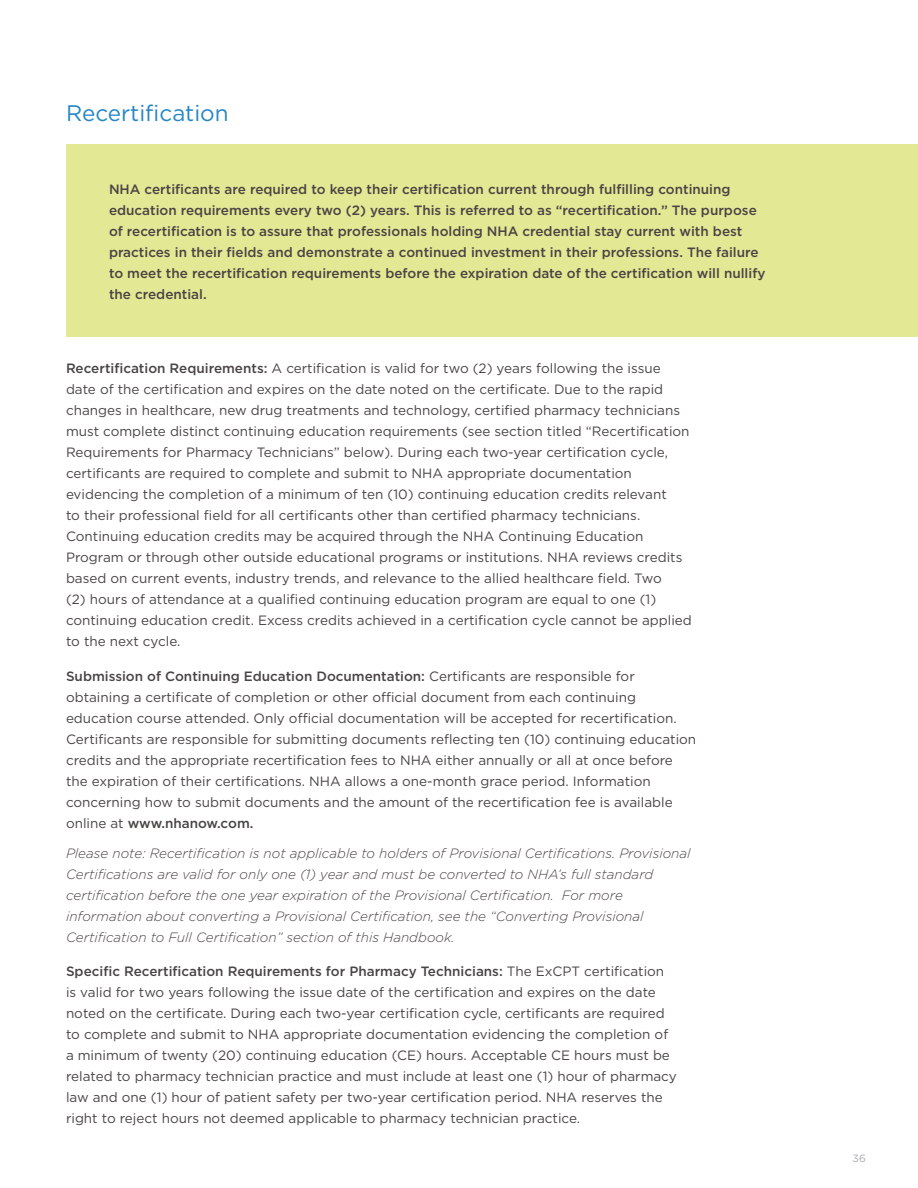
<style>
.page{position:relative;width:918px;height:1188px;background:#fff}
.page>*{position:absolute;margin:0;border:0;box-sizing:border-box;transform-origin:0 0}
.t1{font:22.5px "Gotham";color:#2586c5}
.t2{font:13.5px/21px "Gotham";color:#4a4444}
.t3{font:500 13.5px/21px "Gotham";color:#4a4444}
.t4{font:italic 300 13.5px/21px "Gotham";color:#4a4444}
.t5{font:10.5px "Gotham Rounded";color:#a8a9ad}
.s1{font-weight:500}
</style>
<div class="page">
<div style="left:66px;top:145px;width:852px;height:192px;background:#e2e894"></div>
<p class="t1" style="left:66px;top:99px;width:164px">Recertification</p>
<p class="t3" style="left:109px;top:178px;width:658px">NHA certificants are required to keep their certification current through fulfilling continuing education requirements every two (2) years. This is referred to as “recertification.” The purpose of recertification is to assure that professionals holding NHA credential stay current with best practices in their fields and demonstrate a continued investment in their professions. The failure to meet the recertification requirements before the expiration date of the certification will nullify the credential.</p>
<p class="t2" style="left:66px;top:358px;width:627px"><span class="s1">Recertification Requirements:</span> A certification is valid for two (2) years following the issue date of the certification and expires on the date noted on the certificate. Due to the rapid changes in healthcare, new drug treatments and technology, certified pharmacy technicians must complete distinct continuing education requirements (see section titled “Recertification Requirements for Pharmacy Technicians” below). During each two-year certification cycle, certificants are required to complete and submit to NHA appropriate documentation evidencing the completion of a minimum of ten (10) continuing education credits relevant<br>to their professional field for all certificants other than certified pharmacy technicians.<br>Continuing education credits may be acquired through the NHA Continuing Education Program or through other outside educational programs or institutions. NHA reviews credits based on current events, industry trends, and relevance to the allied healthcare field. Two<br>(2) hours of attendance at a qualified continuing education program are equal to one (1) continuing education credit. Excess credits achieved in a certification cycle cannot be applied to the next cycle.</p>
<p class="t2" style="left:66px;top:665px;width:632px"><span class="s1">Submission of Continuing Education Documentation:</span> Certificants are responsible for obtaining a certificate of completion or other official document from each continuing education course attended. Only official documentation will be accepted for recertification.<br>Certificants are responsible for submitting documents reflecting ten (10) continuing education credits and the appropriate recertification fees to NHA either annually or all at once before the expiration of their certifications. NHA allows a one-month grace period. Information concerning how to submit documents and the amount of the recertification fee is available online at <span class="s1">www.nhanow.com.</span></p>
<p class="t4" style="left:66px;top:842px;width:626px">Please note: Recertification is not applicable to holders of Provisional Certifications. Provisional Certifications are valid for only one (1) year and must be converted to NHA’s full standard certification before the one year expiration of the Provisional Certification. For more information about converting a Provisional Certification, see the “Converting Provisional Certification to Full Certification” section of this Handbook.</p>
<p class="t2" style="left:66px;top:961px;width:612px"><span class="s1">Specific Recertification Requirements for Pharmacy Technicians:</span> The ExCPT certification is valid for two years following the issue date of the certification and expires on the date noted on the certificate. During each two-year certification cycle, certificants are required to complete and submit to NHA appropriate documentation evidencing the completion of a minimum of twenty (20) continuing education (CE) hours. Acceptable CE hours must be related to pharmacy technician practice and must include at least one (1) hour of pharmacy law and one (1) hour of patient safety per two-year certification period. NHA reserves the right to reject hours not deemed applicable to pharmacy technician practice.</p>
<p class="t5" style="left:853px;top:1151px;width:15px">36</p>
</div>
